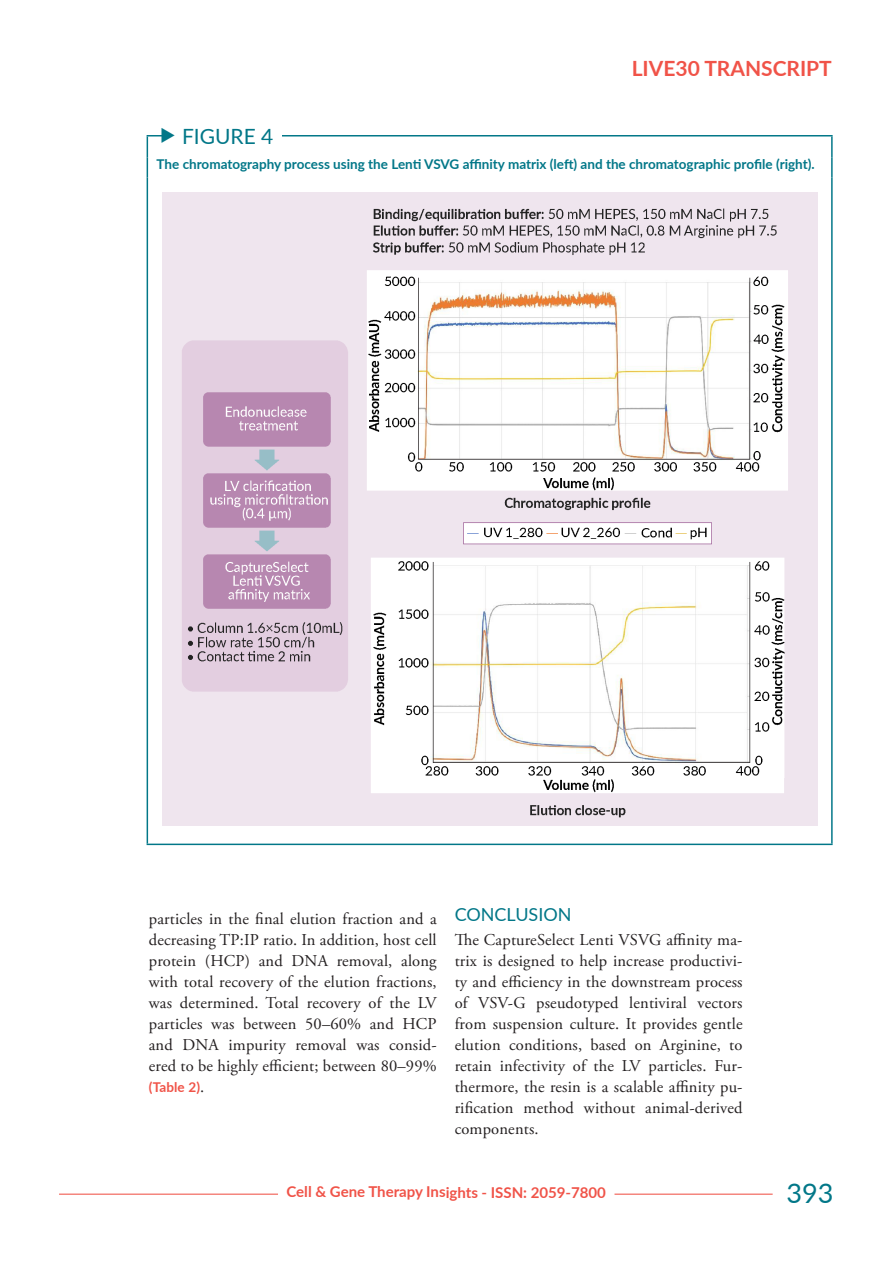
<style>
.page{position:relative;width:893px;height:1263px;background:#fff}
.page>*{position:absolute;margin:0;border:0;box-sizing:border-box;transform-origin:0 0}
.t1{font:27px "Lato";color:#027788}
.t2{font:700 21px "Lato";color:#f05348}
.t3{font:21px "Lato";color:#027788}
.head1{font:18px "Lato";color:#027788}
.bodyfirst{font:16.5px/21px "Adobe Garamond Pro";letter-spacing:.01em;color:#231f20;text-align:justify}
.body{font:16.5px/21px "Adobe Garamond Pro";letter-spacing:.01em;color:#231f20;text-align:justify}
.t4{font:700 15px "Lato";letter-spacing:-.005em;color:#f05348}
.figuretitle{font:700 13.5px "Lato";color:#027788}
.body-2{font:700 13.5px "Lato";letter-spacing:.01em;color:#f05348}
.s1{font-family:"Adobe Garamond Pro";font-weight:400;font-size:16.5px;color:#231f20}
</style>
<div class="page">
<hr style="left:59px;top:1193px;width:774px;height:2px;background:#f05348">
<div style="left:773px;top:1186px;width:69px;height:17px;background:#fff"></div>
<svg style="left:261px;top:1193px;width:371px;height:2px"></svg>
<hr style="left:147px;top:135px;width:686px;height:1px;background:#027788">
<hr style="left:831px;top:136px;width:2px;height:22px;background:#027788">
<svg style="left:147px;top:136px;width:1px;height:42px"></svg>
<hr style="left:831px;top:158px;width:2px;height:20px;background:#027788">
<hr style="left:147px;top:178px;width:1px;height:666px;background:#027788">
<hr style="left:831px;top:178px;width:2px;height:666px;background:#027788">
<hr style="left:147px;top:844px;width:686px;height:1px;background:#027788">
<div style="left:169px;top:124px;width:113px;height:25px;background:#fff"></div>
<img style="left:162px;top:192px;width:655px;height:634px">
<p class="t2" style="left:632px;top:53px;width:87px">Live30 transcript</p>
<p class="t3" style="left:182px;top:122px;width:93px">FIGURE 4</p>
<p class="figuretitle" style="left:157px;top:154px;width:660px">The chromatography process using the Lenti VSVG affinity matrix (left) and the chromatographic profile (right).</p>
<p class="body" style="left:149px;top:909px;width:289px">particles in the final elution fraction and a decreasing TP:IP ratio. In addition, host cell protein (HCP) and DNA removal, along with total recovery of the elution fractions, was determined. Total recovery of the LV particles was between 50–60% and HCP and DNA impurity removal was consid&shy;ered to be highly efficient; between 80–99%</p>
<p class="body-2" style="left:149px;top:1077px;width:57px">(Table 2)<span class="s1">.</span></p>
<p class="head1" style="left:455px;top:902px;width:118px">CONCLUSION</p>
<p class="bodyfirst" style="left:455px;top:930px;width:289px">The CaptureSelect Lenti VSVG affinity ma&shy;trix is designed to help increase productivi&shy;ty and efficiency in the downstream process of VSV-G pseudotyped lentiviral vectors from suspension culture. It provides gentle elution conditions, based on Arginine, to retain infectivity of the LV particles. Fur&shy;thermore, the resin is a scalable affinity pu&shy;rification method without animal-derived components.</p>
<p class="t4" style="left:286px;top:1181px;width:321px">Cell &amp; Gene Therapy Insights - ISSN: 2059-7800</p>
<h1 class="t1" style="left:786px;top:1174px;width:48px">393</h1>
</div>
